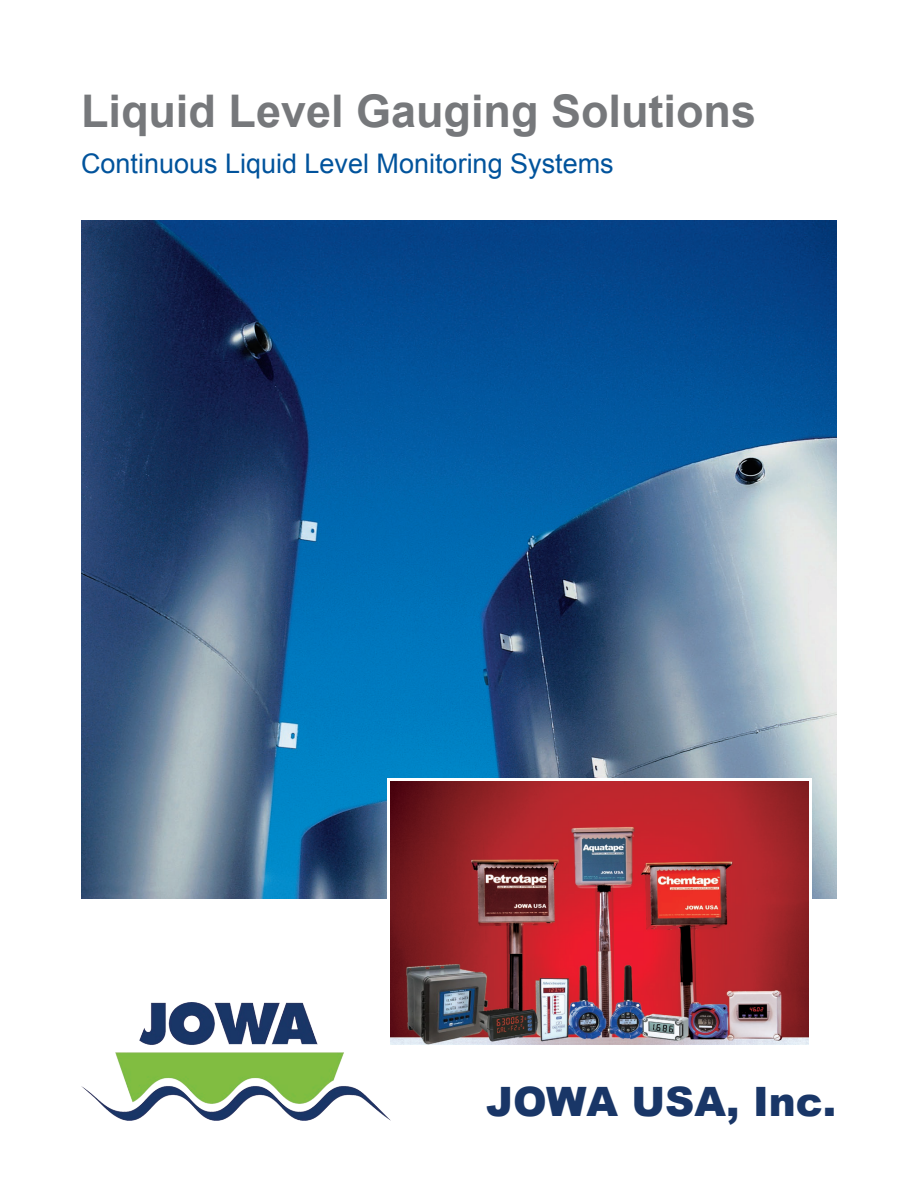
<style>
.page{position:relative;width:918px;height:1188px;background:#fff}
.page>*{position:absolute;margin:0;border:0;box-sizing:border-box;transform-origin:0 0}
.t1{font:700 45px "Arial";color:#76787b}
.t2{font:900 40.5px "Arial";color:#193667}
.t3{font:27px "Arial";color:#01539c}
</style>
<div class="page">
<img style="left:81px;top:221px;width:756px;height:678px">
<div style="left:387px;top:778px;width:425px;height:270px;background:#fff"></div>
<img style="left:390px;top:781px;width:419px;height:263px">
<img style="left:81px;top:1002px;width:309px;height:118px">
<p class="t1" style="left:81px;top:81px;width:677px">Liquid Level Gauging Solutions</p>
<p class="t3" style="left:81px;top:146px;width:534px">Continuous Liquid Level Monitoring Systems</p>
<p class="t2" style="left:486px;top:1072px;width:352px">JOWA USA, Inc.</p>
</div>
